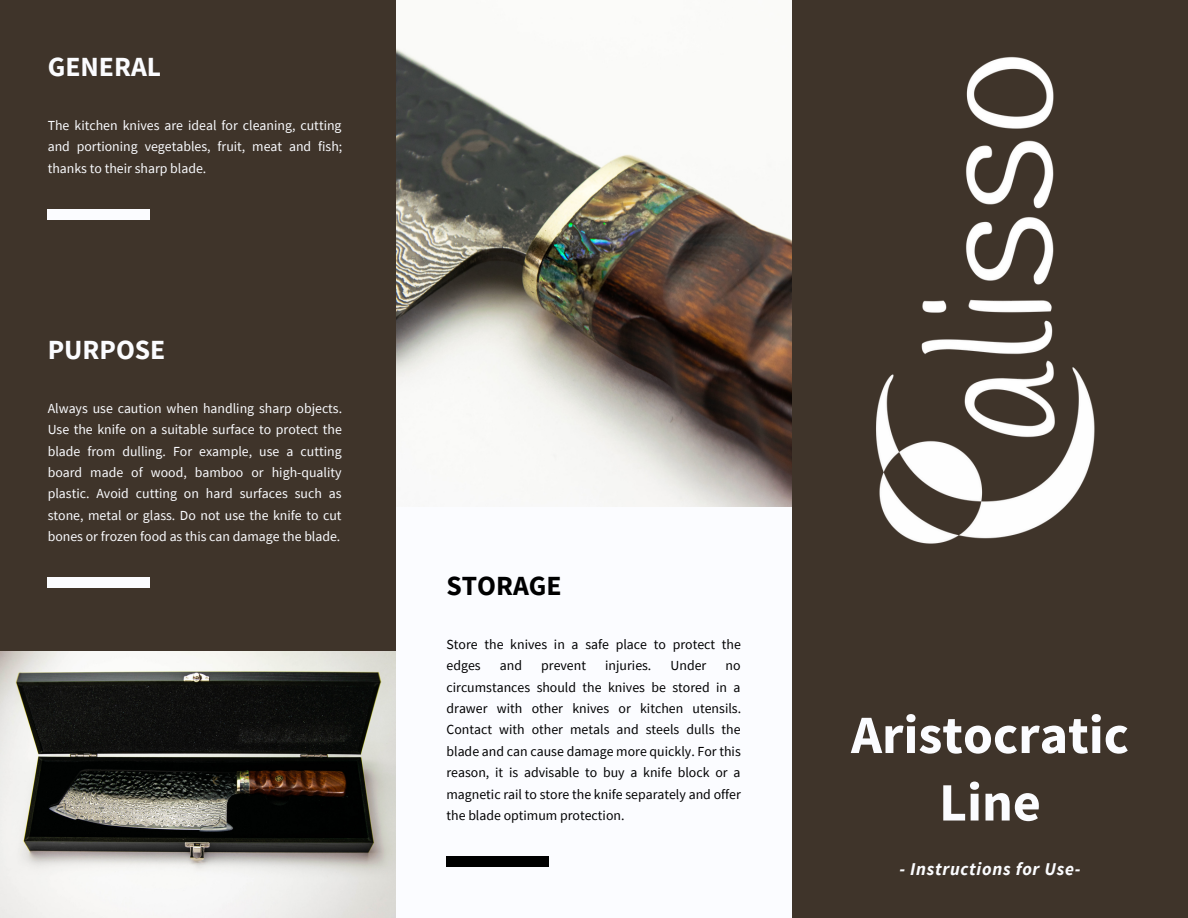
<style>
.page{position:relative;width:1188px;height:918px;background:#3f342a}
.page>*{position:absolute;margin:0;border:0;box-sizing:border-box;transform-origin:0 0}
.t1{font:700 54px "Source Sans Pro";color:#fbfcff}
.t2{font:700 27.6px "Source Sans Pro";color:#fbfcff}
.t3{font:700 27.6px "Source Sans Pro";color:#000}
.t4{font:italic 700 18px "Source Sans Pro";letter-spacing:.04em;color:#fbfcff}
.t5{font:13.8px/21.3px "Source Sans Pro";color:#fbfcff;text-align:justify}
.t6{font:13.8px/21.3px "Source Sans Pro";color:#000}
</style>
<div class="page">
<div style="left:396px;top:507px;width:396px;height:411px;background:#fbfcff"></div>
<div style="left:48px;top:209px;width:102px;height:10px;background:#fbfcff"></div>
<img style="left:876px;top:57px;width:219px;height:487px">
<img style="left:0;top:651px;width:396px;height:267px">
<div style="left:48px;top:577px;width:102px;height:11px;background:#fbfcff"></div>
<img style="left:396px;top:0;width:396px;height:506px">
<div style="left:447px;top:856px;width:102px;height:10px;background:#000"></div>
<p class="t2" style="left:48px;top:49px;width:115px">GENERAL</p>
<p class="t5" style="left:48px;top:115px;width:296px">The kitchen knives are ideal for cleaning, cutting and portioning vegetables, fruit, meat and fish; thanks to their sharp blade.</p>
<p class="t2" style="left:48px;top:331px;width:119px">PURPOSE</p>
<p class="t5" style="left:48px;top:397px;width:296px">Always use caution when handling sharp objects.<br>Use the knife on a suitable surface to protect the blade from dulling. For example, use a cutting board made of wood, bamboo or high-quality plastic. Avoid cutting on hard surfaces such as stone, metal or glass. Do not use the knife to cut bones or frozen food as this can damage the blade.</p>
<p class="t3" style="left:447px;top:567px;width:117px">STORAGE</p>
<p class="t6" style="left:447px;top:633px;width:296px">Store the knives in a safe place to protect the edges</p>
<p class="t6" style="left:500px;top:655px;width:24px">and</p>
<p class="t6" style="left:541px;top:655px;width:46px">prevent</p>
<p class="t6" style="left:605px;top:655px;width:48px">injuries.</p>
<p class="t6" style="left:671px;top:655px;width:37px">Under</p>
<p class="t6" style="left:447px;top:655px;width:296px;text-align:justify;text-indent:279px">no circumstances should the knives be stored in a drawer with other knives or kitchen utensils.<br>Contact with other metals and steels dulls the blade and can cause damage more quickly. For this reason, it is advisable to buy a knife block or a magnetic rail to store the knife separately and offer the blade optimum protection.</p>
<p class="t1" style="left:851px;top:700px;width:279px">Aristocratic</p>
<p class="t1" style="left:939px;top:767px;width:103px">Line</p>
<p class="t4" style="left:899px;top:857px;width:183px">- Instructions for Use-</p>
</div>
